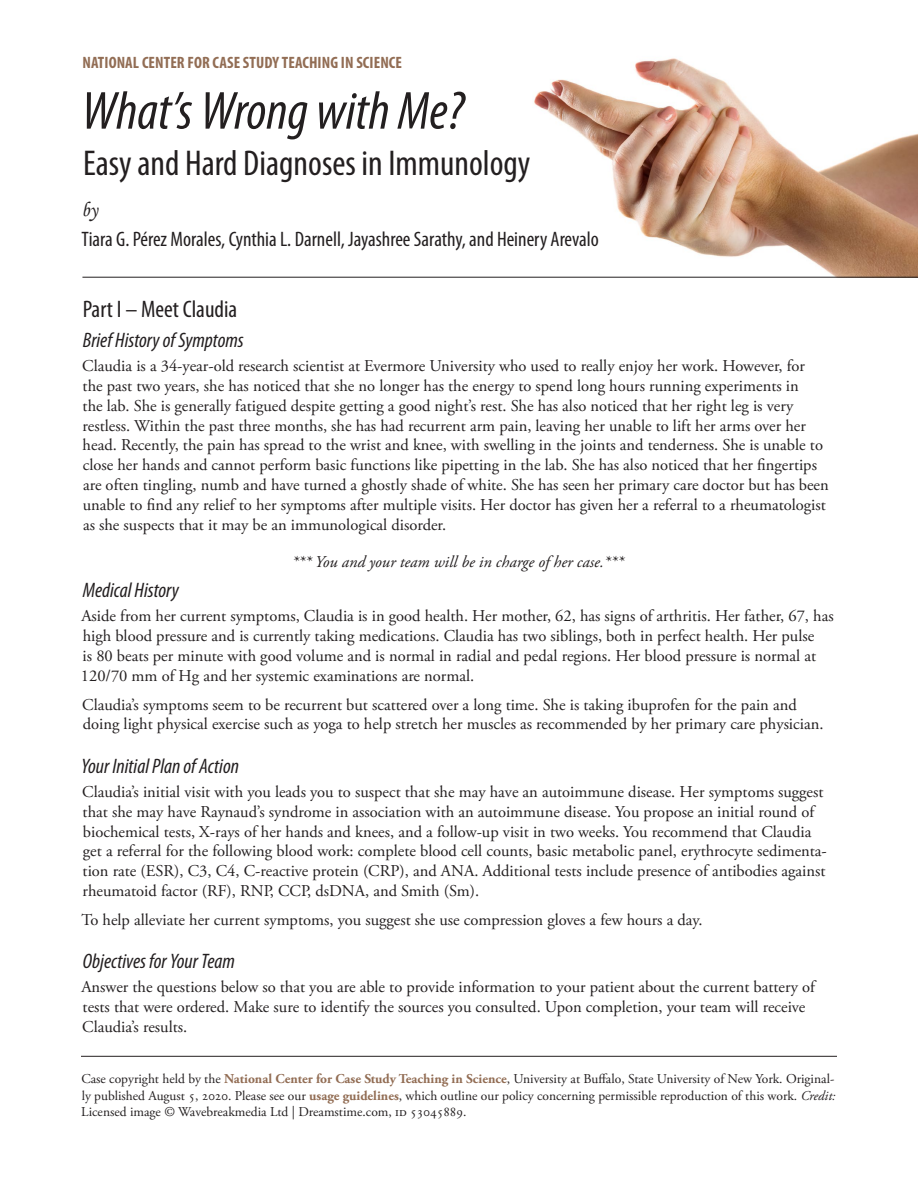
<style>
.page{position:relative;width:918px;height:1188px;background:#fff}
.page>*{position:absolute;margin:0;border:0;box-sizing:border-box;transform-origin:0 0}
.t1{font:italic condensed 54px "Myriad Pro";color:#231f20}
.t2{font:condensed 36px "Myriad Pro";color:#231f20}
.t3{font:condensed 24px "Myriad Pro";color:#231f20}
.t4{font:italic condensed 21px "Myriad Pro";color:#231f20}
.t5{font:condensed 21px "Myriad Pro";color:#231f20}
.t6{font:21px "Monotype Corsiva";color:#231f20;scale:.93 1}
.t7{font:16.5px/19.8px "Adobe Garamond Pro";color:#231f20}
.t8{font:italic 16.5px "Adobe Garamond Pro";color:#231f20}
.t9{font:700 condensed 16.5px "Myriad Pro";letter-spacing:.005em;color:#926d54}
.t10{font:13.5px/16.2px "Adobe Garamond Pro";color:#231f20;text-align:justify}
.s1{font-weight:700;color:#926d54}
.s2{font-style:italic}
</style>
<div class="page">
<hr style="left:81px;top:1056px;width:756px;height:1px;background:#231f20">
<img style="left:446px;top:58px;width:472px;height:219px">
<hr style="left:82px;top:277px;width:836px;height:1px;background:#231f20">
<p class="t9" style="left:83px;top:52px;width:321px">NATIONAL CENTER FOR CASE STUDY TEACHING IN SCIENCE</p>
<h1 class="t1" style="left:82px;top:78px;width:384px">What’s Wrong with Me?</h1>
<h2 class="t2" style="left:83px;top:142px;width:449px">Easy and Hard Diagnoses in Immunology</h2>
<p class="t6" style="left:82px;top:197px;width:19px">by</p>
<p class="t5" style="left:82px;top:226px;width:519px">Tiara G. Pérez Morales, Cynthia L. Darnell, Jayashree Sarathy, and Heinery Arevalo</p>
<h2 class="t3" style="left:83px;top:295px;width:156px">Part I – Meet Claudia</h2>
<h3 class="t4" style="left:83px;top:327px;width:163px">Brief History of Symptoms</h3>
<p class="t7" style="left:82px;top:357px;width:748px">Claudia is a 34-year-old research scientist at Evermore University who used to really enjoy her work. However, for the past two years, she has noticed that she no longer has the energy to spend long hours running experiments in<br>the lab. She is generally fatigued despite getting a good night’s rest. She has also noticed that her right leg is very restless. Within the past three months, she has had recurrent arm pain, leaving her unable to lift her arms over her head. Recently, the pain has spread to the wrist and knee, with swelling in the joints and tenderness. She is unable to close her hands and cannot perform basic functions like pipetting in the lab. She has also noticed that her fingertips are often tingling, numb and have turned a ghostly shade of white. She has seen her primary care doctor but has been unable to find any relief to her symptoms after multiple visits. Her doctor has given her a referral to a rheumatologist as she suspects that it may be an immunological disorder.</p>
<p class="t8" style="left:292px;top:552px;width:334px">*** You and your team will be in charge of her case.***</p>
<h3 class="t4" style="left:83px;top:578px;width:98px">Medical History</h3>
<p class="t7" style="left:81px;top:607px;width:754px">Aside from her current symptoms, Claudia is in good health. Her mother, 62, has signs of arthritis. Her father, 67, has high blood pressure and is currently taking medications. Claudia has two siblings, both in perfect health. Her pulse<br>is 80 beats per minute with good volume and is normal in radial and pedal regions. Her blood pressure is normal at 120/70 mm of Hg and her systemic examinations are normal.</p>
<p class="t7" style="left:82px;top:695px;width:743px">Claudia’s symptoms seem to be recurrent but scattered over a long time. She is taking ibuprofen for the pain and doing light physical exercise such as yoga to help stretch her muscles as recommended by her primary care physician.</p>
<h3 class="t4" style="left:81px;top:753px;width:159px">Your Initial Plan of Action</h3>
<p class="t7" style="left:82px;top:782px;width:746px">Claudia’s initial visit with you leads you to suspect that she may have an autoimmune disease. Her symptoms suggest that she may have Raynaud’s syndrome in association with an autoimmune disease. You propose an initial round of biochemical tests, X-rays of her hands and knees, and a follow-up visit in two weeks. You recommend that Claudia get a referral for the following blood work: complete blood cell counts, basic metabolic panel, erythrocyte sedimenta&shy;tion rate (ESR), C3, C4, C-reactive protein (CRP), and ANA. Additional tests include presence of antibodies against rheumatoid factor (RF), RNP, CCP, dsDNA, and Smith (Sm).</p>
<p class="t7" style="left:81px;top:910px;width:623px">To help alleviate her current symptoms, you suggest she use compression gloves a few hours a day.</p>
<h3 class="t4" style="left:83px;top:948px;width:154px">Objectives for Your Team</h3>
<p class="t7" style="left:81px;top:978px;width:735px">Answer the questions below so that you are able to provide information to your patient about the current battery of tests that were ordered. Make sure to identify the sources you consulted. Upon completion, your team will receive<br>Claudia’s results.</p>
<p class="t10" style="left:81px;top:1072px;width:756px">Case copyright held by the <span class="s1">National Center for Case Study Teaching in Science</span>, University at Buffalo, State University of New York. Original&shy;ly published August 5, 2020. Please see our <span class="s1">usage guidelines</span>, which outline our policy concerning permissible reproduction of this work. <span class="s2">Credit:<br></span>Licensed image © Wavebreakmedia Ltd | Dreamstime.com, id 53045889.</p>
</div>
